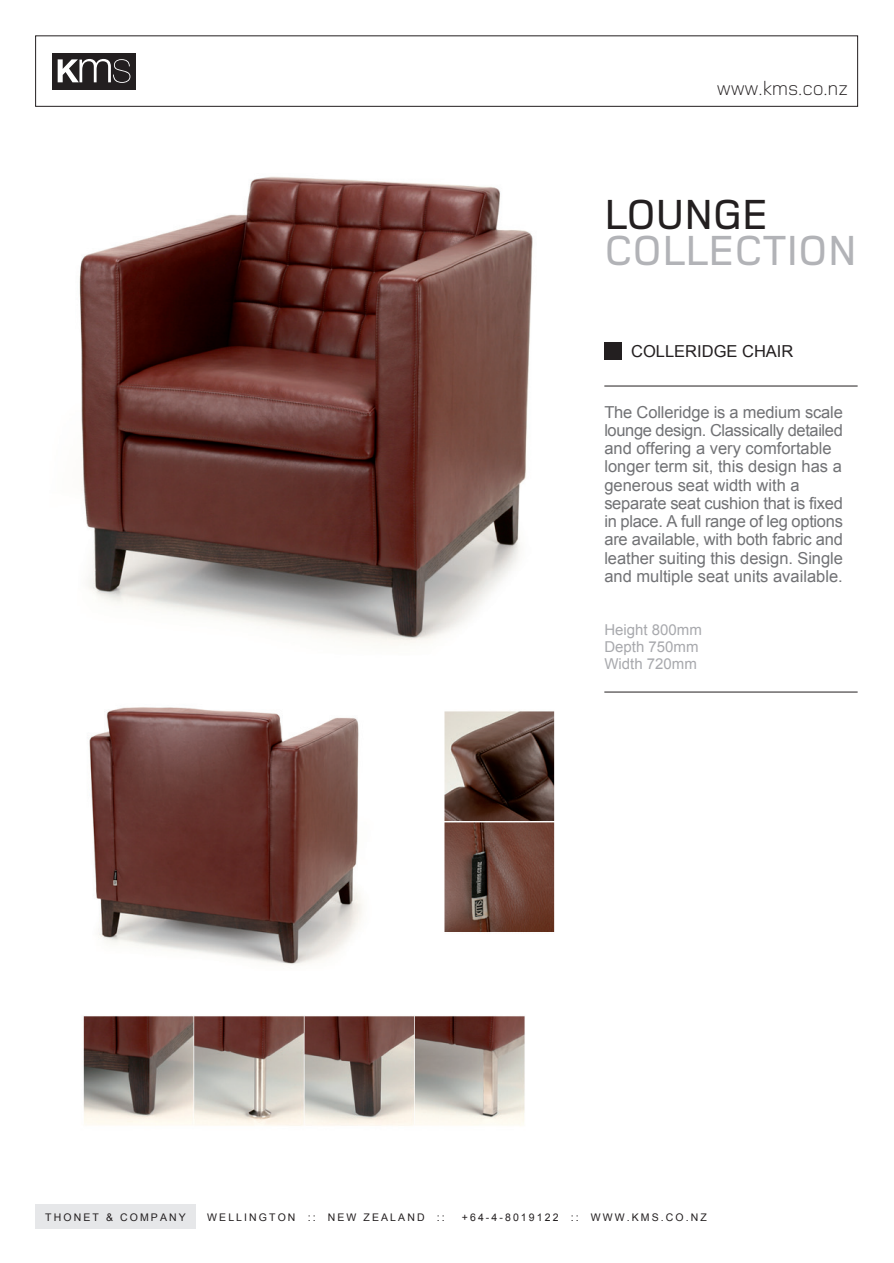
<style>
.page{position:relative;width:894px;height:1263px;background:#fff}
.page>*{position:absolute;margin:0;border:0;box-sizing:border-box;transform-origin:0 0}
.t1{font:500 43.65px "Foundry Monoline";letter-spacing:.005em;color:#b2b3b7}
.t2{font:500 43.65px "Foundry Monoline";color:#231f20}
.t3{font:300 20.25px "Foundry Monoline";letter-spacing:-.005em;color:#231f20}
.t4{font:16.5px/18.3px "Arial";letter-spacing:-.01em;color:#717275}
.t5{font:16.5px "Arial";color:#231f20}
.t6{font:15px/16.8px "Arial";color:#a8a9ad}
.t7{font:10.5px "Arial";letter-spacing:.2em;color:#231f20}
</style>
<div class="page">
<div style="left:52px;top:53px;width:83px;height:36px;background:#231f20"></div>
<svg style="left:58px;top:59px;width:72px;height:24px"></svg>
<div style="left:35px;top:35px;width:823px;height:72px;border:1px solid #231f20"></div>
<img style="left:79px;top:176px;width:476px;height:950px">
<div style="left:604px;top:342px;width:18px;height:17px;background:#231f20"></div>
<hr style="left:604px;top:692px;width:254px;height:1px;background:#231f20">
<hr style="left:604px;top:386px;width:254px;height:1px;background:#231f20">
<div style="left:35px;top:1205px;width:161px;height:24px;background:#e6e7e9"></div>
<p class="t3" style="left:717px;top:81px;width:133px">www.kms.co.nz</p>
<h1 class="t2" style="left:604px;top:199px;width:165px">LOUNGE</h1>
<h1 class="t1" style="left:604px;top:235px;width:254px">COLLECTION</h1>
<p class="t5" style="left:631px;top:342px;width:164px">COLLERIDGE CHAIR</p>
<p class="t4" style="left:604px;top:403px;width:240px">The Colleridge is a medium scale lounge design. Classically detailed and offering a very comfortable longer term sit, this design has a generous seat width with a separate seat cushion that is fixed in place. A full range of leg options are available, with both fabric and leather suiting this design. Single and multiple seat units available.</p>
<p class="t6" style="left:604px;top:622px;width:99px">Height 800mm<br>Depth 750mm<br>Width 720mm</p>
<p class="t7" style="left:45px;top:1211px;width:142px">THONET &amp; COMPANY</p>
<p class="t7" style="left:207px;top:1211px;width:239px">WELLINGTON :: NEW ZEALAND ::</p>
<p class="t7" style="left:462px;top:1211px;width:247px">+64-4-8019122 :: WWW.KMS.CO.NZ</p>
</div>
